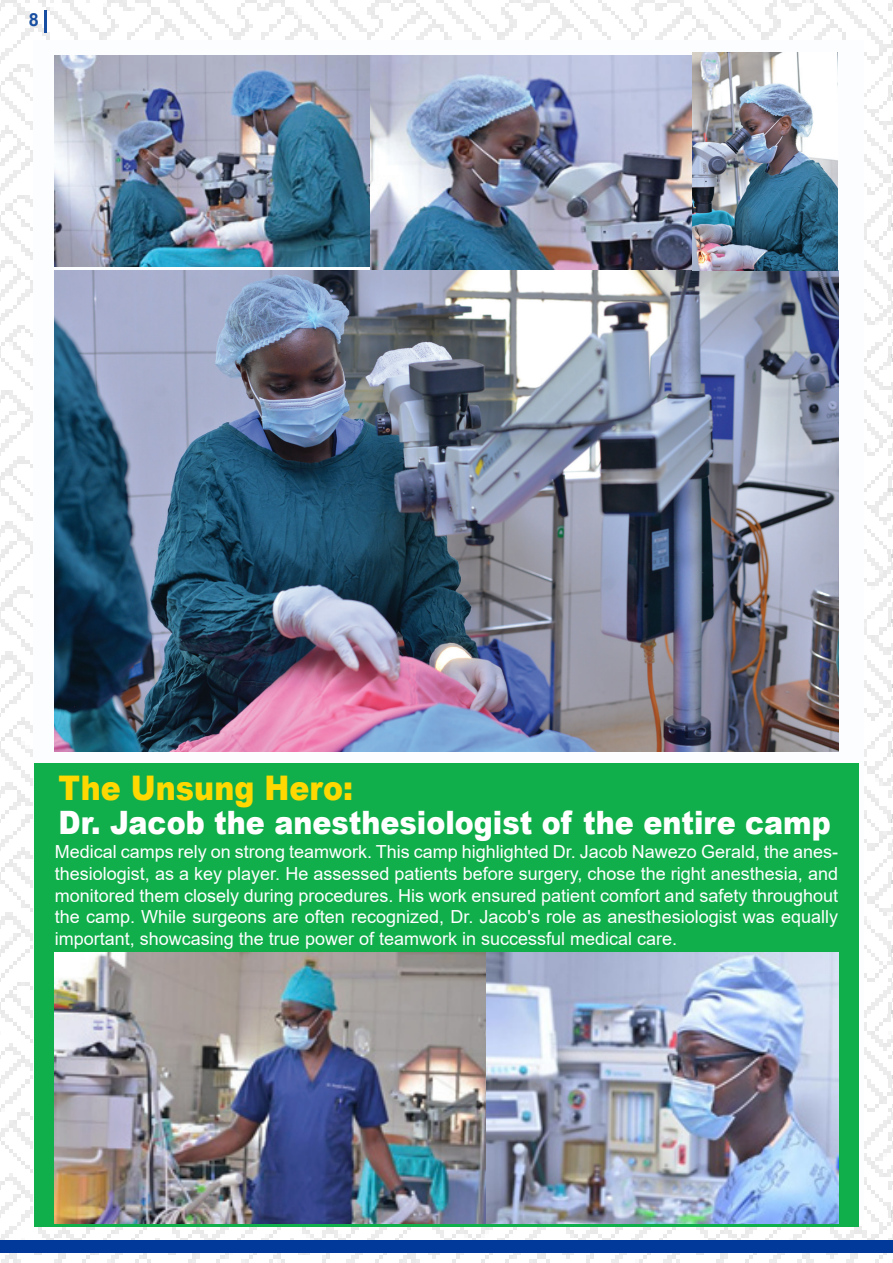
<style>
.page{position:relative;width:893px;height:1263px;background:#fff}
.page>*{position:absolute;margin:0;border:0;box-sizing:border-box;transform-origin:0 0}
.t1{font:900 33.9px "Arial";color:#ffd801;scale:.88 1}
.t2{font:900 32.25px "Arial";color:#fff;scale:.88 1}
.t3{font:18px/21.6px "Arial";color:#fff;text-align:justify}
.t4{font:700 18px "Arial";color:#184fa2}
</style>
<div class="page">
<img style="left:0;top:0;width:888px;height:1263px">
<div style="left:34px;top:40px;width:830px;height:1179px;background:#fbfdfe"></div>
<img style="left:888px;top:0;width:5px;height:1263px">
<div style="left:34px;top:763px;width:825px;height:464px;background:#11af4b"></div>
<img style="left:54px;top:56px;width:316px;height:210px">
<img style="left:370px;top:56px;width:322px;height:214px">
<img style="left:55px;top:952px;width:784px;height:271px">
<hr style="left:44px;top:10px;width:3px;height:22px;background:#184fa2">
<div style="left:0;top:1240px;width:893px;height:13px;background:#003999"></div>
<img style="left:54px;top:270px;width:785px;height:481px">
<img style="left:692px;top:53px;width:145px;height:217px">
<p class="t4" style="left:29px;top:7px;width:12px">8</p>
<p class="t1" style="left:58px;top:763px;width:336px">The Unsung Hero:</p>
<p class="t2" style="left:58px;top:799px;width:879px">Dr. Jacob the anesthesiologist of the entire camp</p>
<p class="t3" style="left:55px;top:841px;width:785px">Medical camps rely on strong teamwork. This camp highlighted Dr. Jacob Nawezo Gerald, the anes&shy;thesiologist, as a key player. He assessed patients before surgery, chose the right anesthesia, and monitored them closely during procedures. His work ensured patient comfort and safety throughout the camp. While surgeons are often recognized, Dr. Jacob's role as anesthesiologist was equally important, showcasing the true power of teamwork in successful medical care.</p>
</div>
